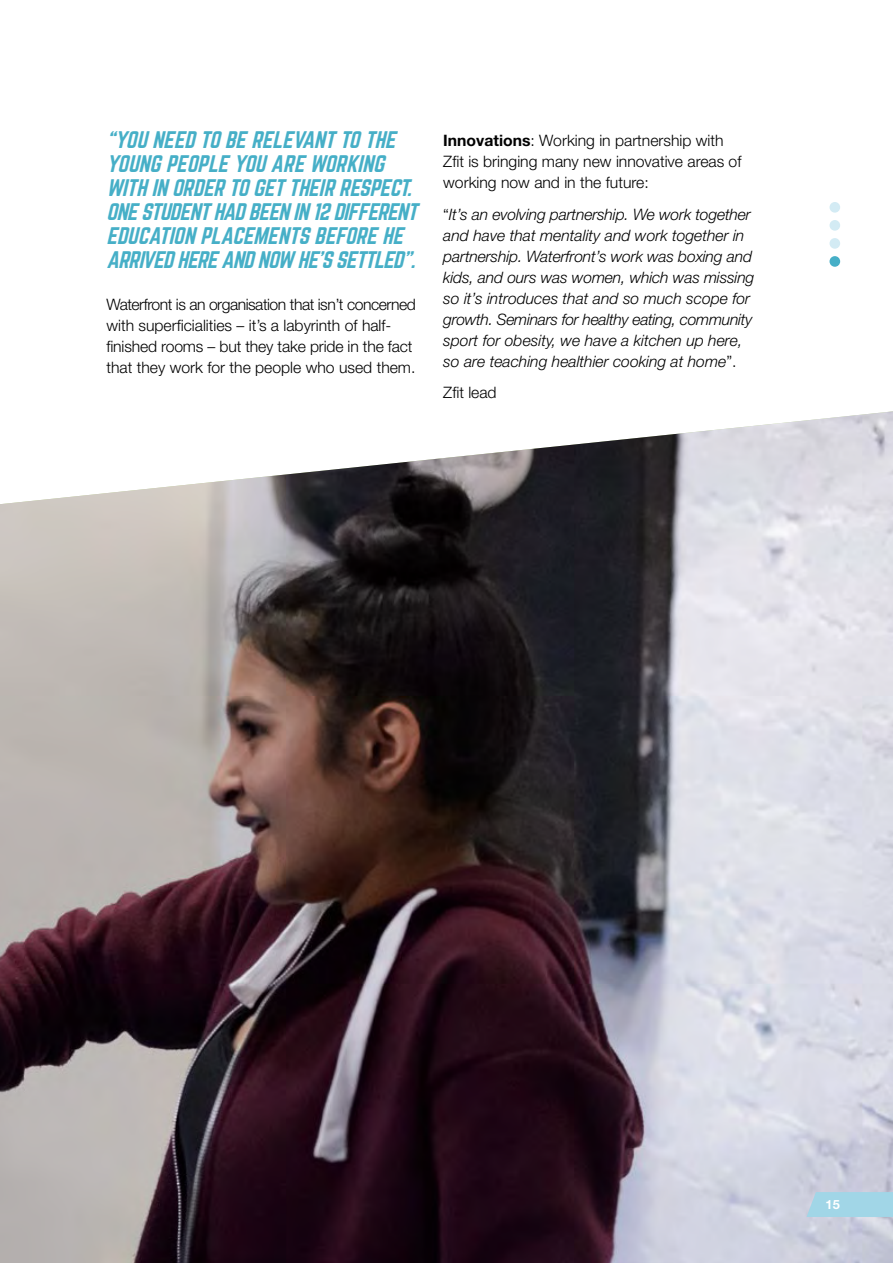
<style>
.page{position:relative;width:893px;height:1263px;background:#fff}
.page>*{position:absolute;margin:0;border:0;box-sizing:border-box;transform-origin:0 0}
._2_-_heading{font:italic 21px/24px "Norwester";color:#46afc7}
.BODY{font:italic 300 15.75px/21px "Helvetica Neue LT Std";letter-spacing:-.01em;color:#000}
.BODY-2{font:300 15.75px/21px "Helvetica Neue LT Std";color:#000}
.t1{font:700 12.75px "Helvetica Neue LT Std";color:#fff}
.s1{font-weight:700}
.s2{font-family:"Helvetica Neue"}
.s3{font-style:normal}
</style>
<div class="page">
<div style="left:829px;top:256px;width:11px;height:11px;background:#46afc7;border-radius:50%"></div>
<div style="left:829px;top:202px;width:11px;height:11px;background:#d3ebf4;border-radius:50%"></div>
<div style="left:829px;top:220px;width:11px;height:11px;background:#d3ebf4;border-radius:50%"></div>
<div style="left:829px;top:238px;width:11px;height:11px;background:#d3ebf4;border-radius:50%"></div>
<img style="left:0;top:411px;width:893px;height:852px">
<div style="left:806px;top:1192px;width:87px;height:25px;background:#a1d6e7"></div>
<p class="_2_-_heading" style="left:106px;top:128px;width:317px">“YOU NEED TO BE RELEVANT TO THE<br>YOUNG PEOPLE YOU ARE WORKING<br>WITH IN ORDER TO GETTHEIR RESPECT.<br>ONESTUDENTHADBEEN IN 12DIFFERENT<br>EDUCATION PLACEMENTS BEFORE HE<br>ARRIVEDHEREANDNOW HE’SSETTLED”.</p>
<p class="BODY-2" style="left:106px;top:293px;width:311px">Waterfront is an organisation that isn’t concerned with superficialities – it’s a labyrinth of half&shy;finished rooms – but they take pride in the fact that they work for the people who used them.</p>
<p class="BODY-2" style="left:443px;top:130px;width:300px"><span class="s1">Innovations</span><span class="s2">:</span> Working in partnership with<br>Zfit is bringing many new innovative areas of working now and in the future:</p>
<p class="BODY" style="left:443px;top:203px;width:313px"><span class="s3">“</span>It’s an evolving partnership. We work together and have that mentality and work together in partnership. Waterfront’s work was boxing and kids, and ours was women, which was missing so it’s introduces that and so much scope for growth. Seminars for healthy eating, community sport for obesity, we have a kitchen up here, so are teaching healthier cooking at home<span class="s3">”.</span></p>
<p class="BODY-2" style="left:443px;top:382px;width:55px">Zfit lead</p>
<p class="t1" style="left:826px;top:1192px;width:16px">15</p>
<p class="t1" style="left:826px;top:1196px;width:16px">15</p>
</div>
